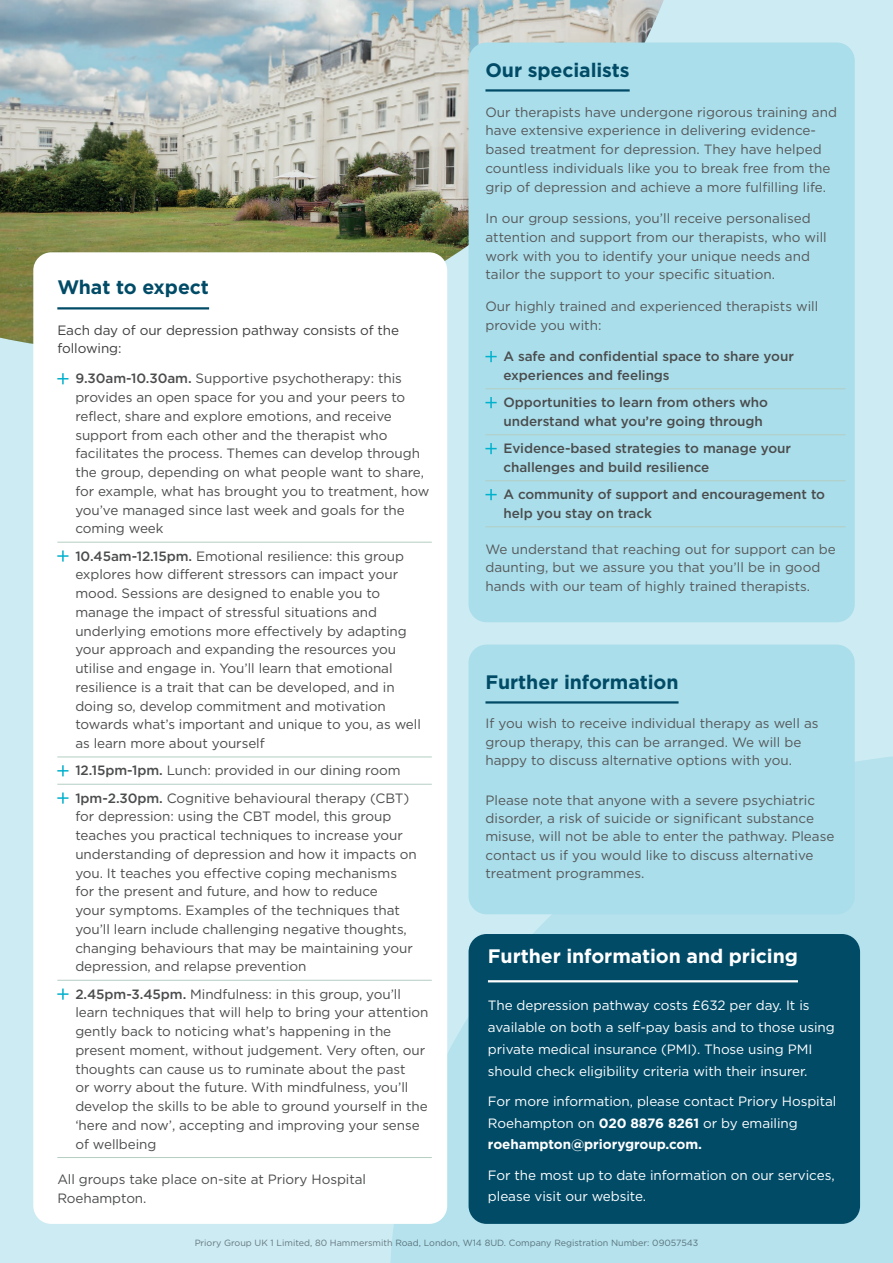
<style>
.page{position:relative;width:893px;height:1263px;background:#cdebf3}
.page>*{position:absolute;margin:0;border:0;box-sizing:border-box;transform-origin:0 0}
.t1{font:700 19.5px "Gotham";letter-spacing:-.005em;color:#014b67}
.t2{font:700 19.5px "Gotham";letter-spacing:-.005em;color:#fff}
.t3{font:13.5px/18.8px "Gotham";letter-spacing:-.005em;color:#4b4c4d}
.t4{font:13.5px/18.8px "Gotham";color:#57585a}
.t5{font:13.5px/21.8px "Gotham";letter-spacing:-.005em;color:#fff}
.t6{font:500 13.5px/18.8px "Gotham";letter-spacing:-.005em;color:#4b4c4d}
.t7{font:13.5px/18.8px "Gotham";letter-spacing:-.005em;color:#3e3e3f}
.t8{font:9px "Gotham";color:#808285}
.s1{font-weight:500}
.s2{font-weight:700}
</style>
<div class="page">
<svg style="left:390px;top:738px;width:503px;height:525px;fill:#b5e2ed"></svg>
<img style="left:0;top:0;width:664px;height:353px">
<div style="left:469px;top:43px;width:386px;height:579px;background:#a9deea;border-radius:18px"></div>
<div style="left:469px;top:645px;width:386px;height:269px;background:#a9deea;border-radius:18px"></div>
<div style="left:33px;top:252px;width:414px;height:972px;background:#fff;border-radius:18px"></div>
<hr style="left:485px;top:701px;width:194px;height:2px;background:#014b67">
<hr style="left:485px;top:89px;width:145px;height:3px;background:#014b67">
<hr style="left:485px;top:388px;width:360px;height:1px;background:#b4cec2">
<hr style="left:485px;top:434px;width:360px;height:1px;background:#b4cec2">
<hr style="left:485px;top:480px;width:360px;height:1px;background:#b4cec2">
<hr style="left:485px;top:526px;width:360px;height:1px;background:#b4cec2">
<svg style="left:485px;top:351px;width:12px;height:11px"></svg>
<svg style="left:485px;top:397px;width:12px;height:11px"></svg>
<svg style="left:485px;top:443px;width:12px;height:11px"></svg>
<svg style="left:485px;top:489px;width:12px;height:11px"></svg>
<div style="left:469px;top:934px;width:391px;height:290px;background:#014b67;border-radius:18px"></div>
<hr style="left:488px;top:980px;width:310px;height:2px;background:#fff">
<hr style="left:57px;top:307px;width:152px;height:2px;background:#014b67">
<hr style="left:57px;top:542px;width:375px;height:1px;background:#b4cec2">
<hr style="left:57px;top:756px;width:375px;height:1px;background:#b4cec2">
<hr style="left:57px;top:784px;width:375px;height:1px;background:#b4cec2">
<hr style="left:57px;top:980px;width:375px;height:1px;background:#b4cec2">
<hr style="left:57px;top:1157px;width:375px;height:1px;background:#b4cec2">
<svg style="left:57px;top:373px;width:12px;height:11px"></svg>
<svg style="left:57px;top:550px;width:12px;height:12px"></svg>
<svg style="left:57px;top:765px;width:12px;height:11px"></svg>
<svg style="left:57px;top:792px;width:12px;height:12px"></svg>
<svg style="left:57px;top:988px;width:12px;height:12px"></svg>
<p class="t1" style="left:57px;top:275px;width:153px">What to expect</p>
<p class="t7" style="left:57px;top:320px;width:343px">Each day of our depression pathway consists of the following:</p>
<p class="t3" style="left:75px;top:369px;width:356px"><span class="s1">9.30am-10.30am.</span> Supportive psychotherapy: this provides an open space for you and your peers to reflect, share and explore emotions, and receive support from each other and the therapist who facilitates the process. Themes can develop through the group, depending on what people want to share, for example, what has brought you to treatment, how you’ve managed since last week and goals for the coming week</p>
<p class="t3" style="left:75px;top:546px;width:347px"><span class="s1">10.45am-12.15pm.</span> Emotional resilience: this group explores how different stressors can impact your mood. Sessions are designed to enable you to manage the impact of stressful situations and underlying emotions more effectively by adapting your approach and expanding the resources you utilise and engage in. You’ll learn that emotional resilience is a trait that can be developed, and in doing so, develop commitment and motivation towards what’s important and unique to you, as well as learn more about yourself</p>
<p class="t3" style="left:75px;top:761px;width:327px"><span class="s1">12.15pm-1pm.</span> Lunch: provided in our dining room</p>
<p class="t3" style="left:75px;top:788px;width:343px"><span class="s1">1pm-2.30pm.</span> Cognitive behavioural therapy (CBT) for depression: using the CBT model, this group teaches you practical techniques to increase your understanding of depression and how it impacts on you. It teaches you effective coping mechanisms for the present and future, and how to reduce<br>your symptoms. Examples of the techniques that you’ll learn include challenging negative thoughts, changing behaviours that may be maintaining your depression, and relapse prevention</p>
<p class="t3" style="left:75px;top:984px;width:355px"><span class="s1">2.45pm-3.45pm.</span> Mindfulness: in this group, you’ll learn techniques that will help to bring your attention gently back to noticing what’s happening in the present moment, without judgement. Very often, our thoughts can cause us to ruminate about the past<br>or worry about the future. With mindfulness, you’ll develop the skills to be able to ground yourself in the ‘here and now’, accepting and improving your sense of wellbeing</p>
<p class="t3" style="left:57px;top:1170px;width:310px">All groups take place on-site at Priory Hospital<br>Roehampton.</p>
<p class="t1" style="left:485px;top:57px;width:146px">Our specialists</p>
<p class="t4" style="left:485px;top:102px;width:353px">Our therapists have undergone rigorous training and have extensive experience in delivering evidence&shy;based treatment for depression. They have helped countless individuals like you to break free from the grip of depression and achieve a more fulfilling life.</p>
<p class="t4" style="left:485px;top:209px;width:343px">In our group sessions, you’ll receive personalised attention and support from our therapists, who will work with you to identify your unique needs and tailor the support to your specific situation.</p>
<p class="t4" style="left:485px;top:296px;width:334px">Our highly trained and experienced therapists will provide you with:</p>
<p class="t6" style="left:503px;top:347px;width:292px">A safe and confidential space to share your experiences and feelings</p>
<p class="t6" style="left:503px;top:393px;width:266px">Opportunities to learn from others who understand what you’re going through</p>
<p class="t6" style="left:503px;top:439px;width:289px">Evidence-based strategies to manage your challenges and build resilience</p>
<p class="t6" style="left:503px;top:485px;width:323px">A community of support and encouragement to help you stay on track</p>
<p class="t4" style="left:485px;top:539px;width:352px">We understand that reaching out for support can be daunting, but we assure you that you’ll be in good hands with our team of highly trained therapists.</p>
<p class="t1" style="left:485px;top:669px;width:194px">Further information</p>
<p class="t4" style="left:485px;top:714px;width:335px;line-height:18.3px">If you wish to receive individual therapy as well as group therapy, this can be arranged. We will be happy to discuss alternative options with you.</p>
<p class="t4" style="left:485px;top:790px;width:350px;line-height:18.3px">Please note that anyone with a severe psychiatric disorder, a risk of suicide or significant substance misuse, will not be able to enter the pathway. Please contact us if you would like to discuss alternative treatment programmes.</p>
<p class="t2" style="left:488px;top:943px;width:311px">Further information and pricing</p>
<p class="t5" style="left:488px;top:994px;width:348px">The depression pathway costs £632 per day. It is available on both a self-pay basis and to those using private medical insurance (PMI). Those using PMI should check eligibility criteria with their insurer.</p>
<p class="t5" style="left:488px;top:1090px;width:350px">For more information, please contact Priory Hospital<br>Roehampton on <span class="s2">020 8876 8261</span> or by emailing <span class="s2">roehampton@priorygroup.com.</span></p>
<p class="t5" style="left:488px;top:1164px;width:348px">For the most up to date information on our services, please visit our website.</p>
<p class="t8" style="left:195px;top:1236px;width:505px">Priory Group UK 1 Limited, 80 Hammersmith Road, London, W14 8UD. Company Registration Number: 09057543</p>
</div>
